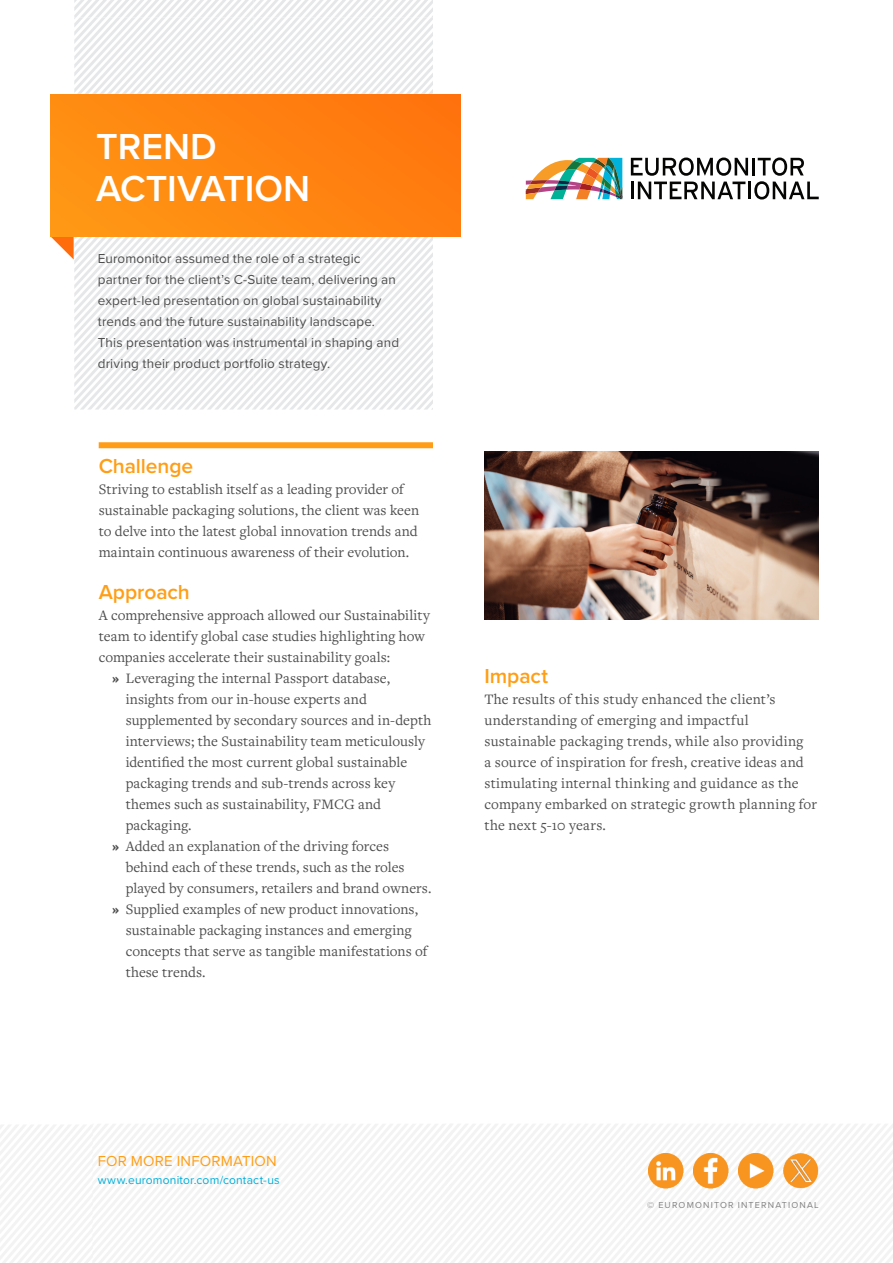
<style>
.page{position:relative;width:893px;height:1263px;background:#fff}
.page>*{position:absolute;margin:0;border:0;box-sizing:border-box;transform-origin:0 0}
.t1{font:600 37.5px/42px "Proxima Nova";color:#fff}
.t2{font:600 21px "Proxima Nova";letter-spacing:-.005em;color:#ff9e16}
.t3{font:15px/21px "Freight Text Pro";letter-spacing:.005em;color:#4d4d4d}
.t4{font:15px "Proxima Nova";letter-spacing:.015em;color:#ff9e16}
.t5{font:13.5px/21px "Proxima Nova";letter-spacing:.01em;color:#4d4d4d}
.t6{font:12px "Proxima Nova";letter-spacing:.015em;color:#00aed9}
.t7{font:9px "Proxima Nova";letter-spacing:.13em;color:#828282}
.s1{font-family:"Chaparral Pro";font-weight:700}
</style>
<div class="page">
<svg style="left:0;top:1124px;width:893px;height:139px"></svg>
<img style="left:693px;top:1154px;width:35px;height:35px">
<img style="left:648px;top:1153px;width:35px;height:36px">
<img style="left:738px;top:1153px;width:35px;height:36px">
<img style="left:784px;top:1153px;width:35px;height:36px">
<svg style="left:50px;top:0;width:383px;height:410px"></svg>
<div style="left:50px;top:94px;width:410px;height:142px;background:linear-gradient(to right,#ff9314,#ff770e)"></div>
<svg style="left:631px;top:158px;width:117px;height:18px"></svg>
<hr style="left:752px;top:158px;width:3px;height:17px;background:#050504">
<hr style="left:631px;top:182px;width:3px;height:17px;background:#050504">
<svg style="left:638px;top:182px;width:107px;height:17px"></svg>
<hr style="left:748px;top:182px;width:3px;height:17px;background:#050504">
<svg style="left:754px;top:158px;width:65px;height:42px"></svg>
<img style="left:526px;top:158px;width:97px;height:42px">
<div style="left:99px;top:442px;width:334px;height:6px;background:#ff9e16"></div>
<img style="left:484px;top:452px;width:335px;height:168px">
<h1 class="t1" style="left:96px;top:125px;width:216px">TREND<br>ACTIVATION</h1>
<p class="t5" style="left:98px;top:247px;width:303px">Euromonitor assumed the role of a strategic partner for the client’s C-Suite team, delivering an expert-led presentation on global sustainability trends and the future sustainability landscape.<br>This presentation was instrumental in shaping and driving their product portfolio strategy.</p>
<h2 class="t2" style="left:99px;top:450px;width:96px">Challenge</h2>
<p class="t3" style="left:99px;top:478px;width:322px">Striving to establish itself as a leading provider of sustainable packaging solutions, the client was keen to delve into the latest global innovation trends and maintain continuous awareness of their evolution.</p>
<h2 class="t2" style="left:99px;top:576px;width:93px">Approach</h2>
<p class="t3" style="left:99px;top:604px;width:333px">A comprehensive approach allowed our Sustainability</p>
<p class="t3" style="left:99px;top:625px;width:328px">team to identify global case studies highlighting how</p>
<p class="t3" style="left:99px;top:646px;width:293px">companies accelerate their sustainability goals:</p>
<p class="t3" style="left:112px;top:667px;width:279px"><span class="s1">»</span> Leveraging the internal Passport database,</p>
<p class="t3" style="left:126px;top:688px;width:243px">insights from our in-house experts and</p>
<p class="t3" style="left:126px;top:709px;width:307px">supplemented by secondary sources and in-depth</p>
<p class="t3" style="left:126px;top:730px;width:301px">interviews; the Sustainability team meticulously</p>
<p class="t3" style="left:126px;top:751px;width:283px">identified the most current global sustainable</p>
<p class="t3" style="left:126px;top:772px;width:271px">packaging trends and sub-trends across key</p>
<p class="t3" style="left:126px;top:793px;width:257px">themes such as sustainability, FMCG and</p>
<p class="t3" style="left:126px;top:814px;width:67px">packaging.</p>
<p class="t3" style="left:112px;top:835px;width:278px"><span class="s1">»</span> Added an explanation of the driving forces</p>
<p class="t3" style="left:126px;top:856px;width:280px">behind each of these trends, such as the roles</p>
<p class="t3" style="left:126px;top:877px;width:307px">played by consumers, retailers and brand owners.</p>
<p class="t3" style="left:112px;top:898px;width:307px"><span class="s1">»</span> Supplied examples of new product innovations,</p>
<p class="t3" style="left:126px;top:919px;width:288px">sustainable packaging instances and emerging</p>
<p class="t3" style="left:126px;top:940px;width:303px">concepts that serve as tangible manifestations of</p>
<p class="t3" style="left:126px;top:961px;width:81px">these trends.</p>
<h2 class="t2" style="left:484px;top:660px;width:65px">Impact</h2>
<p class="t3" style="left:484px;top:688px;width:334px">The results of this study enhanced the client’s understanding of emerging and impactful sustainable packaging trends, while also providing<br>a source of inspiration for fresh, creative ideas and stimulating internal thinking and guidance as the company embarked on strategic growth planning for the next 5-10 years.</p>
<p class="t4" style="left:98px;top:1149px;width:180px">FOR MORE INFORMATION</p>
<p class="t6" style="left:98px;top:1171px;width:183px">www.euromonitor.com/contact-us</p>
<p class="t7" style="left:647px;top:1198px;width:173px">© EUROMONITOR INTERNATIONAL</p>
</div>
